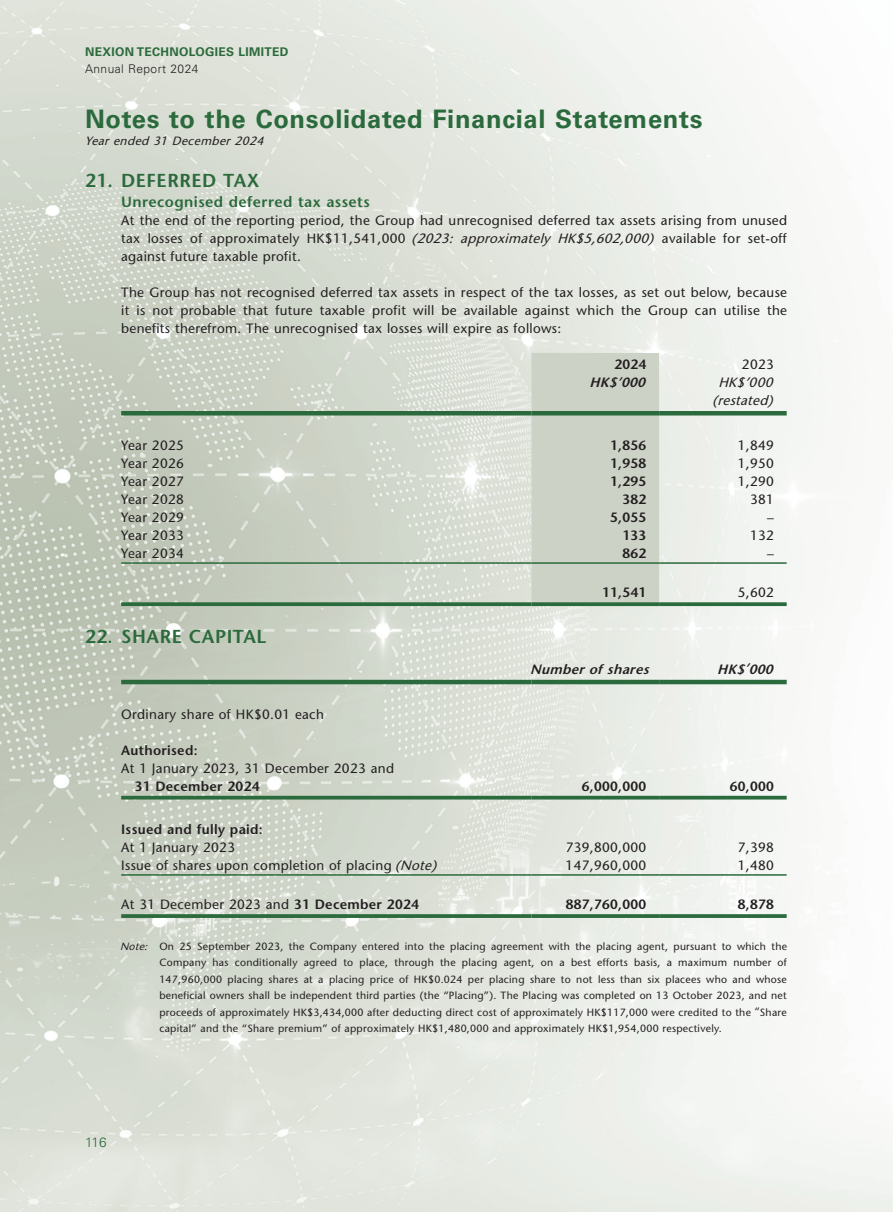
<style>
.page{position:relative;width:893px;height:1212px;background:#fff}
.page>*{position:absolute;margin:0;border:0;box-sizing:border-box;transform-origin:0 0}
.t1{font:700 25.5px "Univers LT Std";letter-spacing:.025em;color:#2b6a3c}
.t2{font:600 18.75px "Stone Sans Std";letter-spacing:.03em;color:#2b6a3c}
.t3{font:600 15px "Stone Sans Std";letter-spacing:.03em;color:#2b6a3c}
.t4{font:500 13.5px/18px "Stone Sans Std";letter-spacing:.025em;color:#231f20;text-align:justify}
.t5{font:600 13.5px "Stone Sans Std";letter-spacing:.025em;color:#231f20}
.t6{font:italic 600 13.5px "Stone Sans Std";color:#231f20}
.t7{font:italic 500 13.5px/18px "Stone Sans Std";color:#231f20;text-align:center}
.t8{font:300 13.5px "Univers LT Std";color:#2b6a3c}
.t9{font:700 12px "Univers LT Std";letter-spacing:.03em;color:#2b6a3c}
.t10{font:italic 500 12px "Stone Sans Std";color:#231f20}
.t11{font:300 12px "Univers LT Std";letter-spacing:.035em;color:#231f20}
.t12{font:500 10.5px/16.5px "Stone Sans Std";letter-spacing:.025em;color:#231f20;text-align:justify}
.s1{font-style:italic}
.s2{font-weight:600}
</style>
<div class="page">
<img style="left:0;top:0;width:893px;height:1212px">
<div style="left:531px;top:353px;width:128px;height:249px;background:#ccd2c6"></div>
<hr style="left:121px;top:411px;width:410px;height:4px;background:#2b6a3c">
<hr style="left:531px;top:411px;width:128px;height:4px;background:#2b6a3c">
<hr style="left:659px;top:411px;width:128px;height:4px;background:#2b6a3c">
<hr style="left:121px;top:562px;width:410px;height:2px;background:#2b6a3c">
<hr style="left:531px;top:562px;width:128px;height:2px;background:#2b6a3c">
<hr style="left:659px;top:562px;width:128px;height:2px;background:#2b6a3c">
<svg style="left:121px;top:602px;width:410px;height:4px;background:#377146"></svg>
<svg style="left:531px;top:602px;width:128px;height:4px"></svg>
<svg style="left:659px;top:602px;width:128px;height:4px"></svg>
<hr style="left:121px;top:680px;width:410px;height:4px;background:#2b6a3c">
<hr style="left:531px;top:680px;width:128px;height:4px;background:#2b6a3c">
<hr style="left:659px;top:680px;width:128px;height:4px;background:#2b6a3c">
<hr style="left:121px;top:796px;width:410px;height:3px;background:#2b6a3c">
<hr style="left:531px;top:796px;width:128px;height:3px;background:#2b6a3c">
<hr style="left:659px;top:796px;width:128px;height:3px;background:#2b6a3c">
<hr style="left:121px;top:874px;width:410px;height:2px;background:#2b6a3c">
<hr style="left:531px;top:874px;width:128px;height:2px;background:#2b6a3c">
<hr style="left:659px;top:874px;width:128px;height:2px;background:#2b6a3c">
<svg style="left:121px;top:914px;width:410px;height:4px;background:#357045"></svg>
<svg style="left:531px;top:914px;width:128px;height:4px"></svg>
<svg style="left:659px;top:914px;width:128px;height:4px"></svg>
<p class="t9" style="left:85px;top:45px;width:205px">NEXION TECHNOLOGIES LIMITED</p>
<p class="t11" style="left:85px;top:61px;width:115px">Annual Report 2024</p>
<h1 class="t1" style="left:85px;top:104px;width:619px">Notes to the Consolidated Financial Statements</h1>
<p class="t10" style="left:85px;top:134px;width:184px">Year ended 31 December 2024</p>
<h2 class="t2" style="left:85px;top:169px;width:176px">21. DEFERRED TAX</h2>
<p class="t3" style="left:121px;top:193px;width:250px">Unrecognised deferred tax assets</p>
<p class="t4" style="left:121px;top:211px;width:667px">At the end of the reporting period, the Group had unrecognised deferred tax assets arising from unused tax losses of approximately HK$11,541,000 <span class="s1">(2023: approximately HK$5,602,000)</span> available for set-off against future taxable profit.</p>
<p class="t4" style="left:121px;top:283px;width:667px">The Group has not recognised deferred tax assets in respect of the tax losses, as set out below, because it is not probable that future taxable profit will be available against which the Group can utilise the benefits therefrom. The unrecognised tax losses will expire as follows:</p>
<p class="t5" style="left:614px;top:356px;width:33px">2024</p>
<p class="t4" style="left:742px;top:356px;width:33px">2023</p>
<p class="t6" style="left:589px;top:374px;width:61px">HK$’000</p>
<p class="t7" style="left:712px;top:374px;width:66px">HK$’000 (restated)</p>
<p class="t4" style="left:121px;top:436px;width:64px">Year 2025</p>
<p class="t5" style="left:610px;top:437px;width:38px">1,856</p>
<p class="t4" style="left:738px;top:436px;width:38px">1,849</p>
<p class="t4" style="left:121px;top:454px;width:64px">Year 2026</p>
<p class="t5" style="left:610px;top:455px;width:38px">1,958</p>
<p class="t4" style="left:738px;top:454px;width:38px">1,950</p>
<p class="t4" style="left:121px;top:472px;width:64px">Year 2027</p>
<p class="t5" style="left:610px;top:473px;width:38px">1,295</p>
<p class="t4" style="left:738px;top:472px;width:38px">1,290</p>
<p class="t4" style="left:121px;top:490px;width:64px">Year 2028</p>
<p class="t5" style="left:622px;top:491px;width:25px">382</p>
<p class="t4" style="left:750px;top:490px;width:25px">381</p>
<p class="t4" style="left:121px;top:508px;width:64px">Year 2029</p>
<p class="t5" style="left:610px;top:509px;width:38px">5,055</p>
<p class="t4" style="left:767px;top:508px;width:8px">–</p>
<p class="t4" style="left:121px;top:526px;width:64px">Year 2033</p>
<p class="t5" style="left:622px;top:527px;width:25px">133</p>
<p class="t4" style="left:750px;top:526px;width:25px">132</p>
<p class="t4" style="left:121px;top:544px;width:64px">Year 2034</p>
<p class="t5" style="left:622px;top:545px;width:25px">862</p>
<p class="t4" style="left:767px;top:544px;width:8px">–</p>
<p class="t5" style="left:602px;top:584px;width:46px">11,541</p>
<p class="t4" style="left:738px;top:583px;width:38px">5,602</p>
<h2 class="t2" style="left:85px;top:625px;width:183px">22. SHARE CAPITAL</h2>
<p class="t6" style="left:530px;top:661px;width:124px">Numberofshares</p>
<p class="t6" style="left:717px;top:661px;width:61px">HK$’000</p>
<p class="t4" style="left:121px;top:705px;width:204px">Ordinary share of HK$0.01 each</p>
<p class="t5" style="left:121px;top:742px;width:78px">Authorised:</p>
<p class="t4" style="left:121px;top:759px;width:274px">At 1 January 2023, 31 December 2023 and</p>
<p class="t5" style="left:135px;top:778px;width:126px">31 December 2024</p>
<p class="t5" style="left:582px;top:778px;width:66px">6,000,000</p>
<p class="t5" style="left:730px;top:778px;width:46px">60,000</p>
<p class="t5" style="left:121px;top:821px;width:143px">Issued and fully paid:</p>
<p class="t4" style="left:121px;top:838px;width:115px">At 1 January 2023</p>
<p class="t4" style="left:566px;top:838px;width:82px">739,800,000</p>
<p class="t4" style="left:738px;top:838px;width:38px">7,398</p>
<p class="t4" style="left:121px;top:856px;width:321px">Issue of shares upon completion of placing <span class="s1">(Note)</span></p>
<p class="t4" style="left:566px;top:856px;width:82px">147,960,000</p>
<p class="t4" style="left:738px;top:856px;width:38px">1,480</p>
<p class="t4" style="left:121px;top:895px;width:299px">At 31 December 2023 and <span class="s2">31 December 2024</span></p>
<p class="t5" style="left:566px;top:896px;width:82px">887,760,000</p>
<p class="t5" style="left:738px;top:896px;width:38px">8,878</p>
<p class="t12" style="left:159px;top:938px;width:629px;text-indent:-39px"><span class="s1">Note:</span> On 25 September 2023, the Company entered into the placing agreement with the placing agent, pursuant to which the Company has conditionally agreed to place, through the placing agent, on a best efforts basis, a maximum number of 147,960,000 placing shares at a placing price of HK$0.024 per placing share to not less than six placees who and whose beneficial owners shall be independent third parties (the “Placing”). The Placing was completed on 13 October 2023, and net proceeds of approximately HK$3,434,000 after deducting direct cost of approximately HK$117,000 were credited to the “Share capital” and the “Share premium” of approximately HK$1,480,000 and approximately HK$1,954,000 respectively.</p>
<p class="t8" style="left:85px;top:1134px;width:23px">116</p>
</div>
